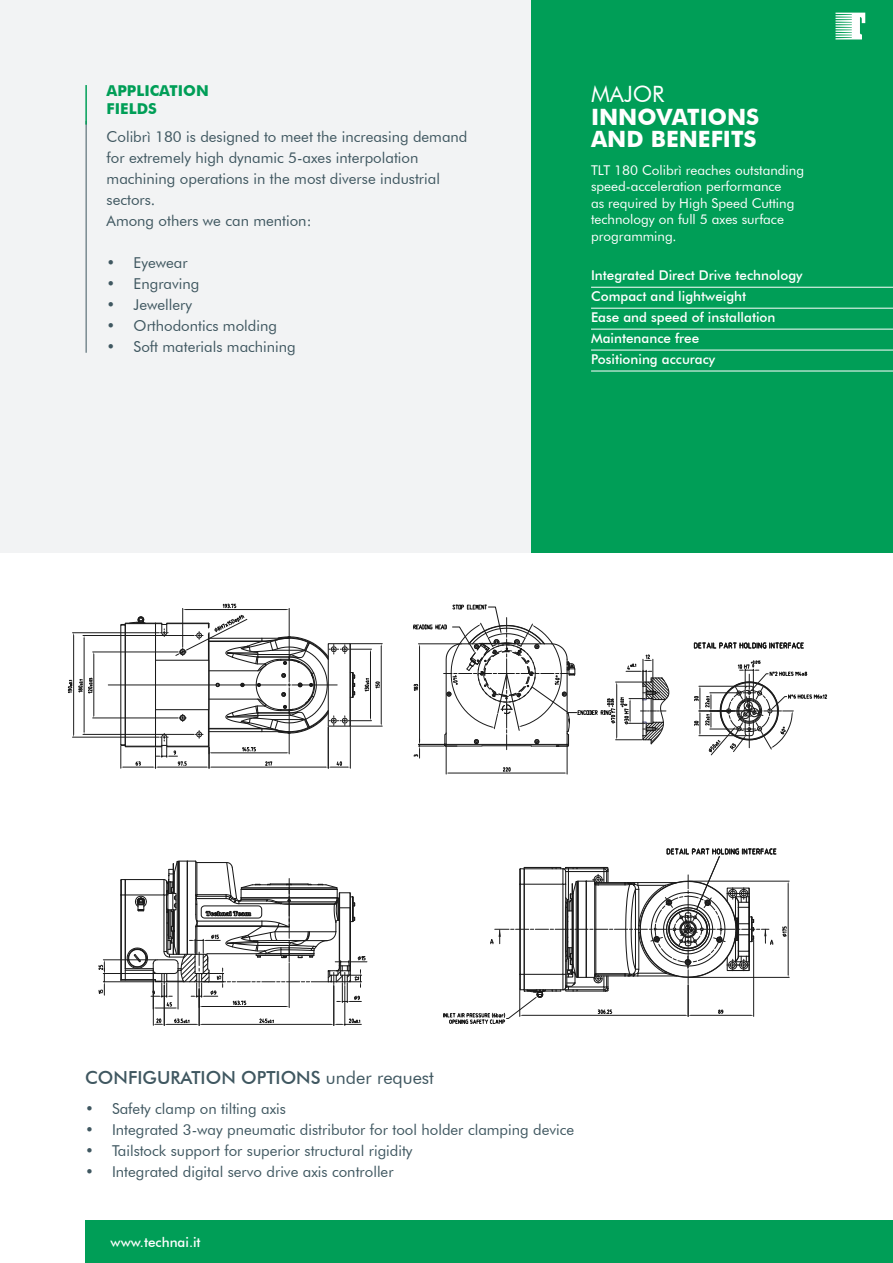
<style>
.page{position:relative;width:893px;height:1263px;background:#fff}
.page>*{position:absolute;margin:0;border:0;box-sizing:border-box;transform-origin:0 0}
.t1{font:700 22.5px "Futura BT";color:#fff}
.t2{font:22.5px "Futura BT";color:#fff}
.t3{font:500 18px "Futura BT";color:#3f5760}
.t4{font:15px/21px "Futura BT";color:#3f5760}
.t5{font:700 15px "Futura BT";color:#009e57}
.t6{font:13.5px/16.5px "Futura BT";color:#fff}
.t7{font:500 13.5px "Futura BT";color:#fff}
.s1{font-weight:400}
</style>
<div class="page">
<div style="left:0;top:0;width:893px;height:553px;background:#f2f3f4"></div>
<div style="left:531px;top:0;width:362px;height:553px;background:#009e57"></div>
<div style="left:85px;top:1220px;width:808px;height:43px;background:#009e57"></div>
<svg style="left:835px;top:13px;width:30px;height:26px"></svg>
<hr style="left:86px;top:121px;width:1px;height:232px;background:#3f5760">
<hr style="left:85px;top:85px;width:2px;height:40px;background:#009e57">
<hr style="left:591px;top:287px;width:302px;height:1px;background:#fff">
<hr style="left:591px;top:308px;width:302px;height:1px;background:#fff">
<hr style="left:591px;top:329px;width:302px;height:1px;background:#fff">
<hr style="left:591px;top:350px;width:302px;height:1px;background:#fff">
<hr style="left:103px;top:959px;width:53px;height:1px;background:#000">
<hr style="left:103px;top:973px;width:53px;height:1px;background:#000">
<hr style="left:103px;top:981px;width:51px;height:1px;background:#000">
<svg style="left:98px;top:960px;width:7px;height:35px"></svg>
<svg style="left:693px;top:642px;width:111px;height:7px"></svg>
<svg style="left:694px;top:660px;width:133px;height:96px"></svg>
<svg style="left:413px;top:604px;width:256px;height:170px"></svg>
<svg style="left:443px;top:848px;width:346px;height:176px"></svg>
<svg style="left:67px;top:603px;width:315px;height:165px"></svg>
<svg style="left:119px;top:860px;width:248px;height:165px"></svg>
<hr style="left:591px;top:371px;width:302px;height:1px;background:#fff">
<p class="t5" style="left:107px;top:82px;width:104px">APPLICATION</p>
<p class="t5" style="left:107px;top:100px;width:52px">FIELDS</p>
<p class="t4" style="left:107px;top:126px;width:362px">Colibrì 180 is designed to meet the increasing demand for extremely high dynamic 5-axes interpolation machining operations in the most diverse industrial sectors.</p>
<p class="t4" style="left:107px;top:210px;width:206px">Among others we can mention:</p>
<p class="t4" style="left:107px;top:252px;width:83px">• Eyewear</p>
<p class="t4" style="left:107px;top:273px;width:94px">• Engraving</p>
<p class="t4" style="left:107px;top:294px;width:87px">• Jewellery</p>
<p class="t4" style="left:107px;top:315px;width:172px">• Orthodontics molding</p>
<p class="t4" style="left:107px;top:336px;width:191px">• Soft materials machining</p>
<p class="t2" style="left:591px;top:80px;width:75px">MAJOR</p>
<p class="t1" style="left:591px;top:103px;width:170px">INNOVATIONS</p>
<p class="t1" style="left:591px;top:125px;width:167px">AND BENEFITS</p>
<p class="t6" style="left:591px;top:162px;width:215px">TLT 180 Colibrì reaches outstanding speed-acceleration performance<br>as required by High Speed Cutting technology on full 5 axes surface programming.</p>
<p class="t7" style="left:591px;top:267px;width:213px">Integrated Direct Drive technology</p>
<p class="t7" style="left:591px;top:288px;width:157px">Compact and lightweight</p>
<p class="t7" style="left:591px;top:309px;width:186px">Ease and speed of installation</p>
<p class="t7" style="left:591px;top:330px;width:110px">Maintenance free</p>
<p class="t7" style="left:591px;top:351px;width:126px">Positioning accuracy</p>
<p class="t3" style="left:85px;top:1067px;width:350px">CONFIGURATION OPTIONS <span class="s1">under request</span></p>
<p class="t4" style="left:85px;top:1098px;width:202px">• Safety clamp on tilting axis</p>
<p class="t4" style="left:85px;top:1119px;width:491px">• Integrated 3-way pneumatic distributor for tool holder clamping device</p>
<p class="t4" style="left:85px;top:1140px;width:329px">• Tailstock support for superior structural rigidity</p>
<p class="t4" style="left:85px;top:1161px;width:310px">• Integrated digital servo drive axis controller</p>
<p class="t7" style="left:111px;top:1234px;width:92px">www.technai.it</p>
</div>
